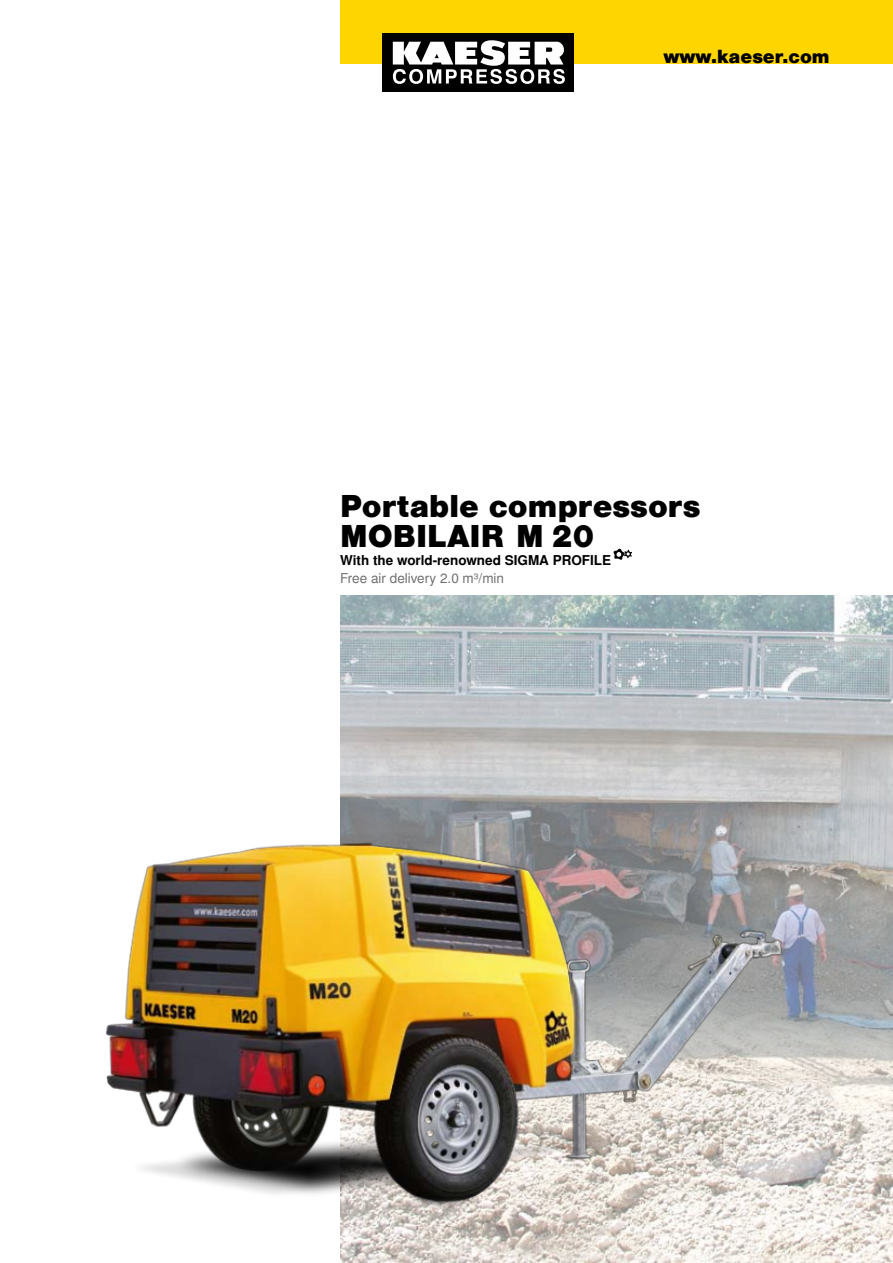
<style>
.page{position:relative;width:893px;height:1263px;background:#fff}
.page>*{position:absolute;margin:0;border:0;box-sizing:border-box;transform-origin:0 0}
.t1{font:900 30px/30px "Nimbus San L";color:#000}
.t2{font:900 18px "Nimbus San L";color:#000}
.t3{font:700 13.5px "Nimbus San L";color:#000}
.t4{font:13.5px "Nimbus San L";color:#6f6f6f}
</style>
<div class="page">
<div style="left:340px;top:0;width:553px;height:64px;background:#ffd500"></div>
<div style="left:383px;top:33px;width:191px;height:58px;background:#000"></div>
<svg style="left:393px;top:40px;width:172px;height:44px"></svg>
<svg style="left:614px;top:549px;width:18px;height:11px"></svg>
<img style="left:340px;top:595px;width:553px;height:668px">
<img style="left:105px;top:724px;width:731px;height:501px">
<h2 class="t2" style="left:663px;top:45px;width:168px">www.kaeser.com</h2>
<h1 class="t1" style="left:340px;top:491px;width:362px">Portable compressors<br>MOBILAIR M 20</h1>
<p class="t3" style="left:340px;top:552px;width:272px">With the world-renowned SIGMA PROFILE</p>
<p class="t4" style="left:340px;top:570px;width:165px">Free air delivery 2.0 m³/min</p>
</div>
